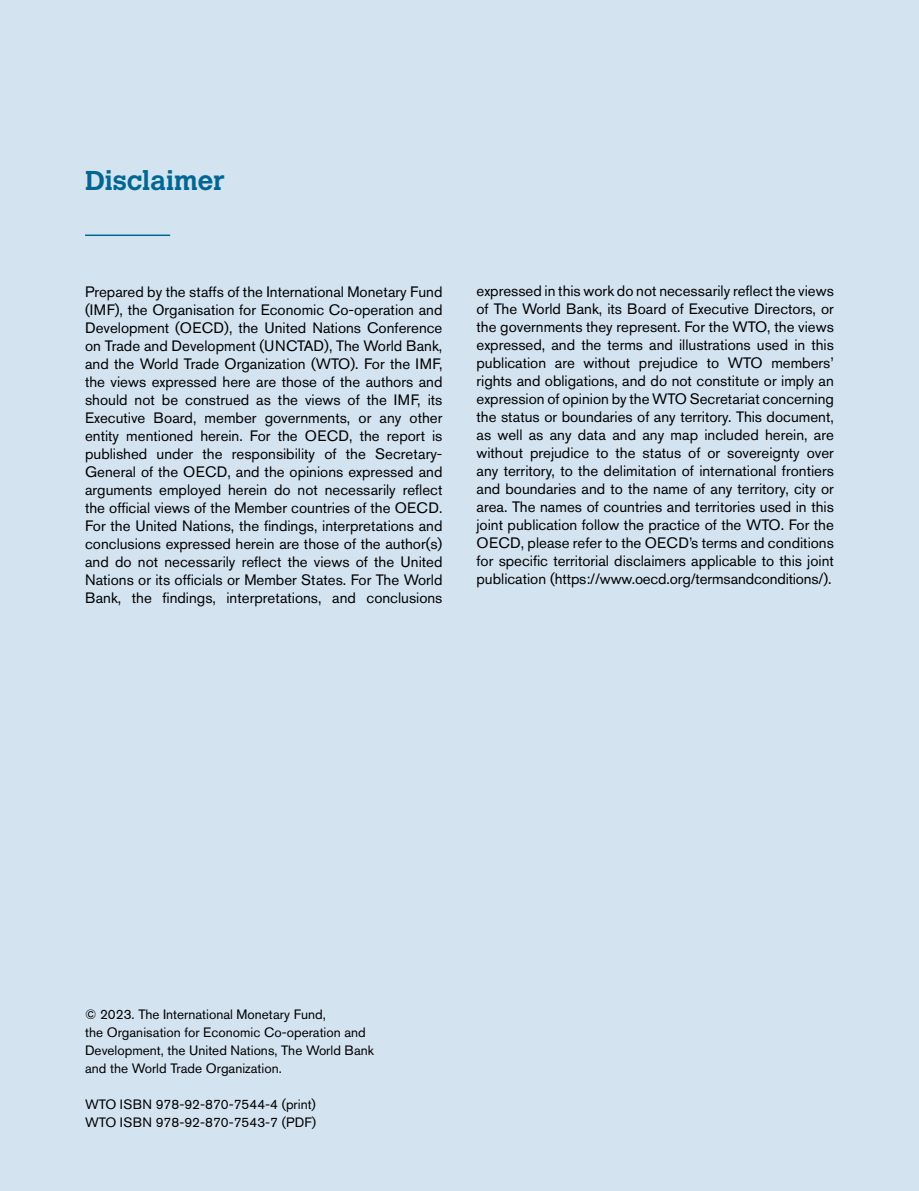
<style>
.page{position:relative;width:919px;height:1191px;background:#fff}
.page>*{position:absolute;margin:0;border:0;box-sizing:border-box;transform-origin:0 0}
.t1{font:700 27px "Calvert MT Std";color:#006795}
.t2{font:15px/18px "Akzidenz Grotesk BE";color:#000;text-align:justify}
.t3{font:13.5px/18px "Akzidenz Grotesk BE";color:#000}
</style>
<div class="page">
<div style="left:0;top:0;width:918px;height:1191px;background:#d4e3f0"></div>
<hr style="left:85px;top:234px;width:85px;height:2px;background:#006795">
<h1 class="t1" style="left:85px;top:164px;width:141px">Disclaimer</h1>
<p class="t2" style="left:85px;top:282px;width:359px">Prepared by the staffs of the International Monetary Fund (IMF), the Organisation for Economic Co-operation and Development (OECD), the United Nations Conference on Trade and Development (UNCTAD), The World Bank, and the World Trade Organization (WTO). For the IMF, the views expressed here are those of the authors and should not be construed as the views of the IMF, its Executive Board, member governments, or any other entity mentioned herein. For the OECD, the report is published under the responsibility of the Secretary-General of the OECD, and the opinions expressed and arguments employed herein do not necessarily reflect the official views of the Member countries of the OECD.<br>For the United Nations, the findings, interpretations and conclusions expressed herein are those of the author(s) and do not necessarily reflect the views of the United Nations or its officials or Member States. For The World Bank, the findings, interpretations, and conclusions</p>
<p class="t2" style="left:476px;top:282px;width:359px">expressed in this work do not necessarily reflect the views of The World Bank, its Board of Executive Directors, or the governments they represent. For the WTO, the views expressed, and the terms and illustrations used in this publication are without prejudice to WTO members’ rights and obligations, and do not constitute or imply an expression of opinion by the WTO Secretariat concerning the status or boundaries of any territory. This document, as well as any data and any map included herein, are without prejudice to the status of or sovereignty over any territory, to the delimitation of international frontiers and boundaries and to the name of any territory, city or area. The names of countries and territories used in this joint publication follow the practice of the WTO. For the OECD, please refer to the OECD’s terms and conditions for specific territorial disclaimers applicable to this joint publication (https://www.oecd.org/termsandconditions/).</p>
<p class="t3" style="left:85px;top:1005px;width:290px">© 2023. The International Monetary Fund,<br>the Organisation for Economic Co-operation and Development, the United Nations, The World Bank and the World Trade Organization.</p>
<p class="t3" style="left:85px;top:1095px;width:233px">WTO ISBN 978-92-870-7544-4 (print)<br>WTO ISBN 978-92-870-7543-7 (PDF)</p>
</div>
